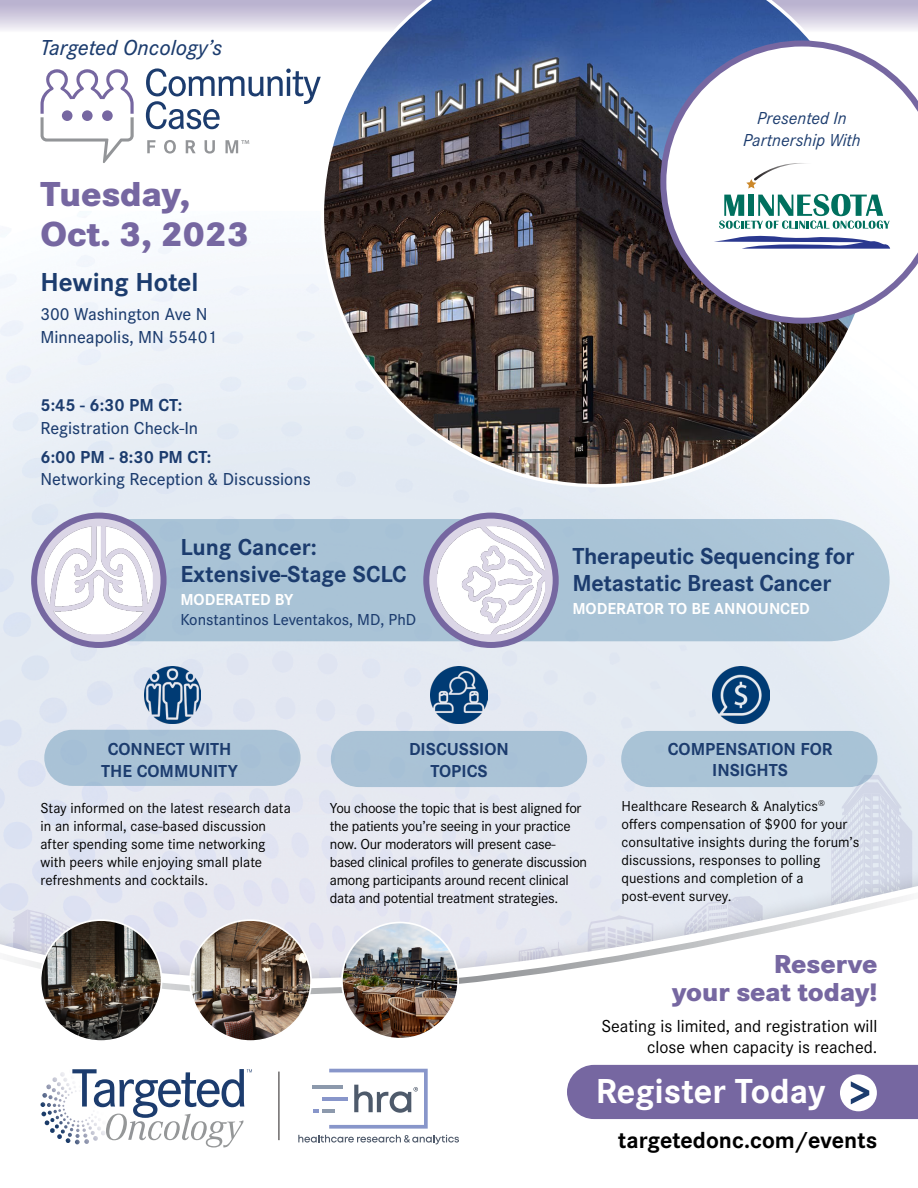
<style>
.page{position:relative;width:918px;height:1188px;background:#fff}
.page>*{position:absolute;margin:0;border:0;box-sizing:border-box;transform-origin:0 0}
.t1{font:800 36px/40.5px "Corporate S";color:#7667a1}
.t2{font:700 36px "Corporate S";color:#fff}
.t3{font:800 27px/28.5px "Corporate S";color:#7667a1;text-align:right}
.t4{font:700 27px "Corporate S";color:#1c3c6e}
.t5{font:700 24px/27px "Corporate S";letter-spacing:-.01em;color:#1c3c6e}
.t6{font:700 24px "Corporate S";color:#000}
.t7{font:italic 500 22.5px "Corporate S";color:#1c3c6e}
.t8{font:700 18px/22.5px "Corporate S";color:#1c3c6e;text-align:center}
.t9{font:500 18px/22.5px "Corporate S";color:#1c3c6e}
.t10{font:18px/21px "Corporate S";color:#000;text-align:right}
.t11{font:italic 18px/21.6px "Corporate S";color:#1c3c6e;text-align:center}
.t12{font:700 16.5px "Corporate S";color:#fff}
.t13{font:500 16.5px "Corporate S";color:#1c3c6e}
.t14{font:15px/18px "Corporate S";color:#000}
.t15{font:15px/18px "Corporate S";letter-spacing:-.02em;color:#000}
</style>
<div class="page">
<img style="left:0;top:211px;width:918px;height:564px">
<svg style="left:41px;top:69px;width:93px;height:94px"></svg>
<svg style="left:147px;top:140px;width:8px;height:13px"></svg>
<svg style="left:164px;top:140px;width:12px;height:14px"></svg>
<svg style="left:186px;top:140px;width:10px;height:13px"></svg>
<svg style="left:205px;top:140px;width:10px;height:14px"></svg>
<svg style="left:226px;top:140px;width:23px;height:13px"></svg>
<svg style="left:146px;top:68px;width:175px;height:61px"></svg>
<div style="left:39px;top:519px;width:851px;height:122px;background:#a9c3d6;border-radius:61px"></div>
<img style="left:144px;top:667px;width:57px;height:56px">
<div style="left:44px;top:730px;width:257px;height:56px;background:#a9c2d6;border-radius:28px"></div>
<img style="left:431px;top:667px;width:56px;height:56px">
<div style="left:331px;top:731px;width:256px;height:56px;background:#aac2d6;border-radius:28px"></div>
<img style="left:713px;top:667px;width:57px;height:56px">
<div style="left:621px;top:731px;width:257px;height:56px;background:#a9c3d6;border-radius:28px"></div>
<svg style="left:0;top:775px;width:918px;height:373px"></svg>
<hr style="left:279px;top:1072px;width:1px;height:68px;background:#231f20">
<img style="left:41px;top:920px;width:121px;height:121px;border-radius:60px">
<div style="left:40px;top:919px;width:122px;height:123px;border:2px solid #fff;border-radius:50%"></div>
<img style="left:342px;top:923px;width:116px;height:116px;border-radius:58px">
<div style="left:341px;top:922px;width:118px;height:118px;border:2px solid #fff;border-radius:50%"></div>
<img style="left:190px;top:920px;width:121px;height:121px;border-radius:60px">
<div style="left:189px;top:919px;width:123px;height:123px;border:2px solid #fff;border-radius:50%"></div>
<div style="left:0;top:0;width:918px;height:32px;background:linear-gradient(to bottom,#b1a8c9,#f3f1f7)"></div>
<img style="left:321px;top:0;width:557px;height:487px">
<svg style="left:660px;top:40px;width:258px;height:284px"></svg>
<svg style="left:719px;top:159px;width:171px;height:70px"></svg>
<svg style="left:714px;top:235px;width:176px;height:14px"></svg>
<svg style="left:426px;top:516px;width:130px;height:129px;fill:#dbd6e6"></svg>
<img style="left:437px;top:526px;width:108px;height:108px">
<div style="left:423px;top:513px;width:136px;height:135px;border:6px solid #7667a1;border-radius:50%"></div>
<svg style="left:34px;top:516px;width:130px;height:129px;fill:#dbd6e6"></svg>
<img style="left:45px;top:526px;width:108px;height:108px">
<div style="left:31px;top:513px;width:136px;height:135px;border:6px solid #7667a1;border-radius:50%"></div>
<h3 class="t7" style="left:40px;top:35px;width:183px">Targeted Oncology’s</h3>
<h1 class="t1" style="left:40px;top:174px;width:210px">Tuesday,<br>Oct. 3, 2023</h1>
<h2 class="t4" style="left:40px;top:267px;width:160px">Hewing Hotel</h2>
<p class="t9" style="left:40px;top:303px;width:178px">300 Washington Ave N<br>Minneapolis, MN 55401</p>
<p class="t8" style="left:40px;top:394px;width:143px">5:45 - 6:30 PM CT:</p>
<p class="t9" style="left:40px;top:417px;width:159px">Registration Check-In</p>
<p class="t8" style="left:40px;top:446px;width:173px">6:00 PM - 8:30 PM CT:</p>
<p class="t9" style="left:40px;top:468px;width:272px">Networking Reception &amp; Discussions</p>
<h3 class="t5" style="left:180px;top:535px;width:228px">Lung Cancer:<br>Extensive-Stage SCLC</h3>
<p class="t12" style="left:180px;top:590px;width:115px">MODERATED BY</p>
<p class="t13" style="left:180px;top:610px;width:237px">Konstantinos Leventakos, MD, PhD</p>
<p class="t8" style="left:101px;top:738px;width:138px">CONNECT WITH<br>THE COMMUNITY</p>
<p class="t8" style="left:409px;top:738px;width:101px">DISCUSSION<br>TOPICS</p>
<p class="t11" style="left:743px;top:108px;width:119px">Presented In<br>Partnership With</p>
<h3 class="t5" style="left:572px;top:543px;width:284px">Therapeutic Sequencing for<br>Metastatic Breast Cancer</h3>
<p class="t12" style="left:572px;top:599px;width:239px">MODERATOR TO BE ANNOUNCED</p>
<p class="t8" style="left:668px;top:739px;width:166px;line-height:21px">COMPENSATION FOR<br>INSIGHTS</p>
<p class="t14" style="left:40px;top:799px;width:252px">Stay informed on the latest research data in an informal, case-based discussion after spending some time networking with peers while enjoying small plate refreshments and cocktails.</p>
<p class="t15" style="left:330px;top:799px;width:259px">You choose the topic that is best aligned for the patients you’re seeing in your practice now. Our moderators will present case&shy;based clinical profiles to generate discussion among participants around recent clinical data and potential treatment strategies.</p>
<p class="t14" style="left:622px;top:797px;width:239px">Healthcare Research &amp; Analytics<sup>® </sup>offers compensation of $900 for your consultative insights during the forum’s discussions, responses to polling questions and completion of a post-event survey.</p>
<h2 class="t3" style="left:672px;top:950px;width:207px">Reserve<br>your seat today!</h2>
<p class="t10" style="left:601px;top:1016px;width:278px">Seating is limited, and registration will close when capacity is reached.</p>
<h1 class="t2" style="left:596px;top:1070px;width:231px">Register Today</h1>
<h3 class="t6" style="left:618px;top:1126px;width:261px">targetedonc.com/events</h3>
</div>
